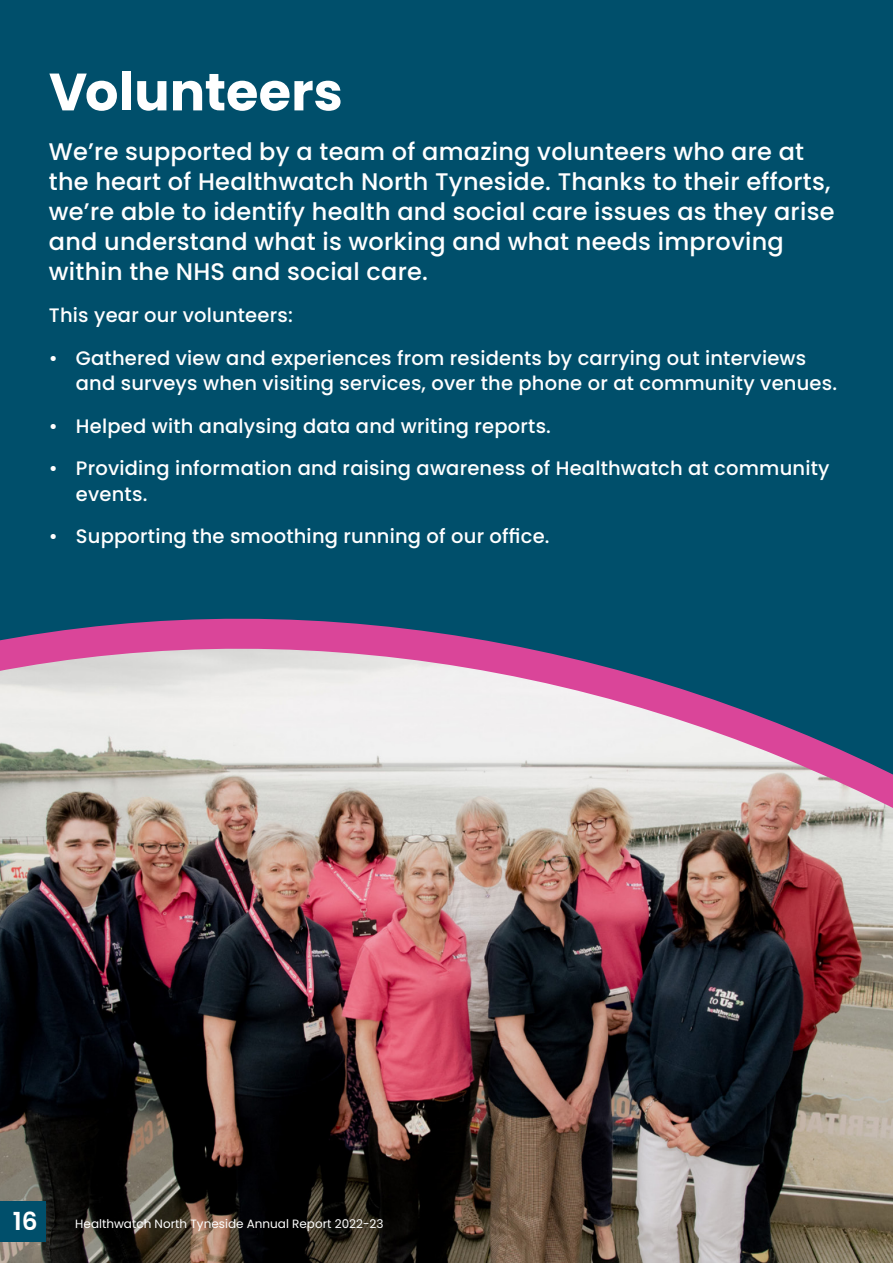
<style>
.page{position:relative;width:893px;height:1263px;background:#004f6b}
.page>*{position:absolute;margin:0;border:0;box-sizing:border-box;transform-origin:0 0}
.t1{font:700 52.5px "Poppins";color:#fff}
.t2{font:600 24.9px "Poppins";color:#fff}
.t3{font:500 24px/30px "Poppins";letter-spacing:.01em;color:#fff}
.t4{font:500 19.5px/25.5px "Poppins";letter-spacing:.01em;color:#fff}
.t5{font:12px "Poppins";color:#fff}
</style>
<div class="page">
<img style="left:0;top:1029px;width:893px;height:234px">
<img style="left:0;top:618px;width:893px;height:411px">
<div style="left:0;top:1201px;width:45px;height:40px;background:#004f6b"></div>
<h1 class="t1" style="left:49px;top:62px;width:295px">Volunteers</h1>
<p class="t3" style="left:49px;top:136px;width:787px">We’re supported by a team of amazing volunteers who are at the heart of Healthwatch North Tyneside. Thanks to their efforts, we’re able to identify health and social care issues as they arise and understand what is working and what needs improving within the NHS and social care.</p>
<p class="t4" style="left:49px;top:303px;width:245px">This year our volunteers:</p>
<p class="t4" style="left:76px;top:345px;width:763px;text-indent:-27px">• Gathered view and experiences from residents by carrying out interviews and surveys when visiting services, over the phone or at community venues.</p>
<p class="t4" style="left:49px;top:413px;width:504px">• Helped with analysing data and writing reports.</p>
<p class="t4" style="left:76px;top:456px;width:755px;text-indent:-27px">• Providing information and raising awareness of Healthwatch at community events.</p>
<p class="t4" style="left:49px;top:524px;width:502px">• Supporting the smoothing running of our office.</p>
<p class="t2" style="left:13px;top:1207px;width:26px">16</p>
<p class="t5" style="left:75px;top:1216px;width:310px">Healthwatch North Tyneside Annual Report 2022-23</p>
</div>
